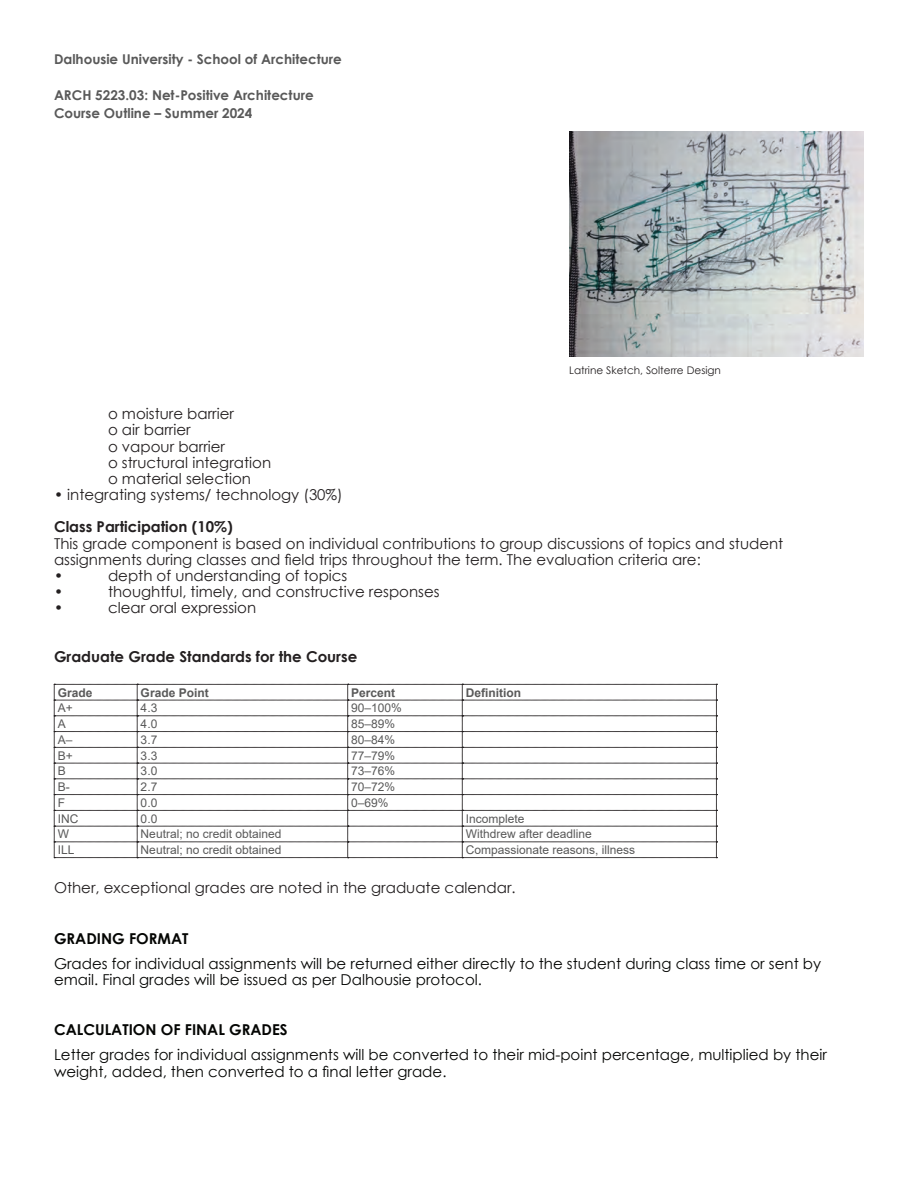
<style>
.page{position:relative;width:918px;height:1188px;background:#fff}
.page>*{position:absolute;margin:0;border:0;box-sizing:border-box;transform-origin:0 0}
.t1{font:15px/16.2px "Century Gothic";color:#231f20}
.t2{font:15px/16.2px "Century Gothic";color:#040503}
.t3{font:700 15px "Century Gothic";color:#231f20}
.t4{font:700 15px "Century Gothic";color:#040503}
.t5{font:700 13.5px/18px "Century Gothic";color:#595959}
.t6{font:12px "Arial";color:#595959}
.t7{font:700 12px "Arial";color:#595959}
.t8{font:10.5px "Century Gothic";color:#231f20}
</style>
<div class="page">
<img style="left:569px;top:131px;width:295px;height:226px">
<svg style="left:54px;top:684px;width:663px;height:174px"></svg>
<p class="t5" style="left:54px;top:50px;width:289px">Dalhousie University - School of Architecture</p>
<p class="t5" style="left:54px;top:86px;width:261px">ARCH 5223.03: Net-Positive Architecture<br>Course Outline – Summer 2024</p>
<p class="t8" style="left:569px;top:363px;width:153px">Latrine Sketch, Solterre Design</p>
<p class="t1" style="left:108px;top:405px;width:165px">o moisture barrier<br>o air barrier<br>o vapour barrier<br>o structural integration o material selection</p>
<p class="t1" style="left:54px;top:486px;width:290px">• integrating systems/ technology (30%)</p>
<p class="t3" style="left:54px;top:516px;width:180px">Class Participation (10%)</p>
<p class="t1" style="left:54px;top:535px;width:731px">This grade component is based on individual contributions to group discussions of topics and student assignments during classes and field trips throughout the term. The evaluation criteria are:<br>•</p>
<p class="t1" style="left:108px;top:567px;width:241px">depth of understanding of topics</p>
<p class="t1" style="left:54px;top:583px;width:11px">•</p>
<p class="t1" style="left:108px;top:583px;width:333px">thoughtful, timely, and constructive responses</p>
<p class="t1" style="left:54px;top:600px;width:11px">•</p>
<p class="t1" style="left:108px;top:600px;width:150px">clear oral expression</p>
<p class="t3" style="left:54px;top:645px;width:305px">Graduate Grade Standards for the Course</p>
<p class="t7" style="left:58px;top:684px;width:36px">Grade</p>
<p class="t7" style="left:141px;top:684px;width:70px">Grade Point</p>
<p class="t7" style="left:351px;top:684px;width:46px">Percent</p>
<p class="t7" style="left:466px;top:684px;width:57px">Definition</p>
<p class="t6" style="left:58px;top:700px;width:17px">A+</p>
<p class="t6" style="left:141px;top:700px;width:18px">4.3</p>
<p class="t6" style="left:351px;top:700px;width:52px">90–100%</p>
<p class="t6" style="left:58px;top:716px;width:10px">A</p>
<p class="t6" style="left:141px;top:716px;width:18px">4.0</p>
<p class="t6" style="left:351px;top:716px;width:46px">85–89%</p>
<p class="t6" style="left:58px;top:731px;width:16px">A–</p>
<p class="t6" style="left:141px;top:731px;width:18px">3.7</p>
<p class="t6" style="left:351px;top:731px;width:46px">80–84%</p>
<p class="t6" style="left:58px;top:747px;width:17px">B+</p>
<p class="t6" style="left:141px;top:747px;width:18px">3.3</p>
<p class="t6" style="left:351px;top:747px;width:46px">77–79%</p>
<p class="t6" style="left:58px;top:763px;width:10px">B</p>
<p class="t6" style="left:141px;top:763px;width:18px">3.0</p>
<p class="t6" style="left:351px;top:763px;width:46px">73–76%</p>
<p class="t6" style="left:58px;top:779px;width:13px">B-</p>
<p class="t6" style="left:141px;top:779px;width:18px">2.7</p>
<p class="t6" style="left:351px;top:779px;width:46px">70–72%</p>
<p class="t6" style="left:58px;top:794px;width:9px">F</p>
<p class="t6" style="left:141px;top:794px;width:18px">0.0</p>
<p class="t6" style="left:351px;top:794px;width:39px">0–69%</p>
<p class="t6" style="left:58px;top:810px;width:22px">INC</p>
<p class="t6" style="left:141px;top:810px;width:18px">0.0</p>
<p class="t6" style="left:466px;top:810px;width:60px">Incomplete</p>
<p class="t6" style="left:58px;top:826px;width:13px">W</p>
<p class="t6" style="left:141px;top:826px;width:142px">Neutral; no credit obtained</p>
<p class="t6" style="left:466px;top:826px;width:128px">Withdrew after deadline</p>
<p class="t6" style="left:58px;top:842px;width:18px">ILL</p>
<p class="t6" style="left:141px;top:842px;width:142px">Neutral; no credit obtained</p>
<p class="t6" style="left:466px;top:842px;width:171px">Compassionate reasons, illness</p>
<p class="t1" style="left:54px;top:879px;width:463px">Other, exceptional grades are noted in the graduate calendar.</p>
<p class="t4" style="left:54px;top:927px;width:136px">GRADING FORMAT</p>
<p class="t2" style="left:54px;top:955px;width:769px">Grades for individual assignments will be returned either directly to the student during class time or sent by email. Final grades will be issued as per Dalhousie protocol.</p>
<p class="t4" style="left:54px;top:1018px;width:235px">CALCULATION OF FINAL GRADES</p>
<p class="t2" style="left:54px;top:1047px;width:774px">Letter grades for individual assignments will be converted to their mid-point percentage, multiplied by their weight, added, then converted to a final letter grade.</p>
</div>
